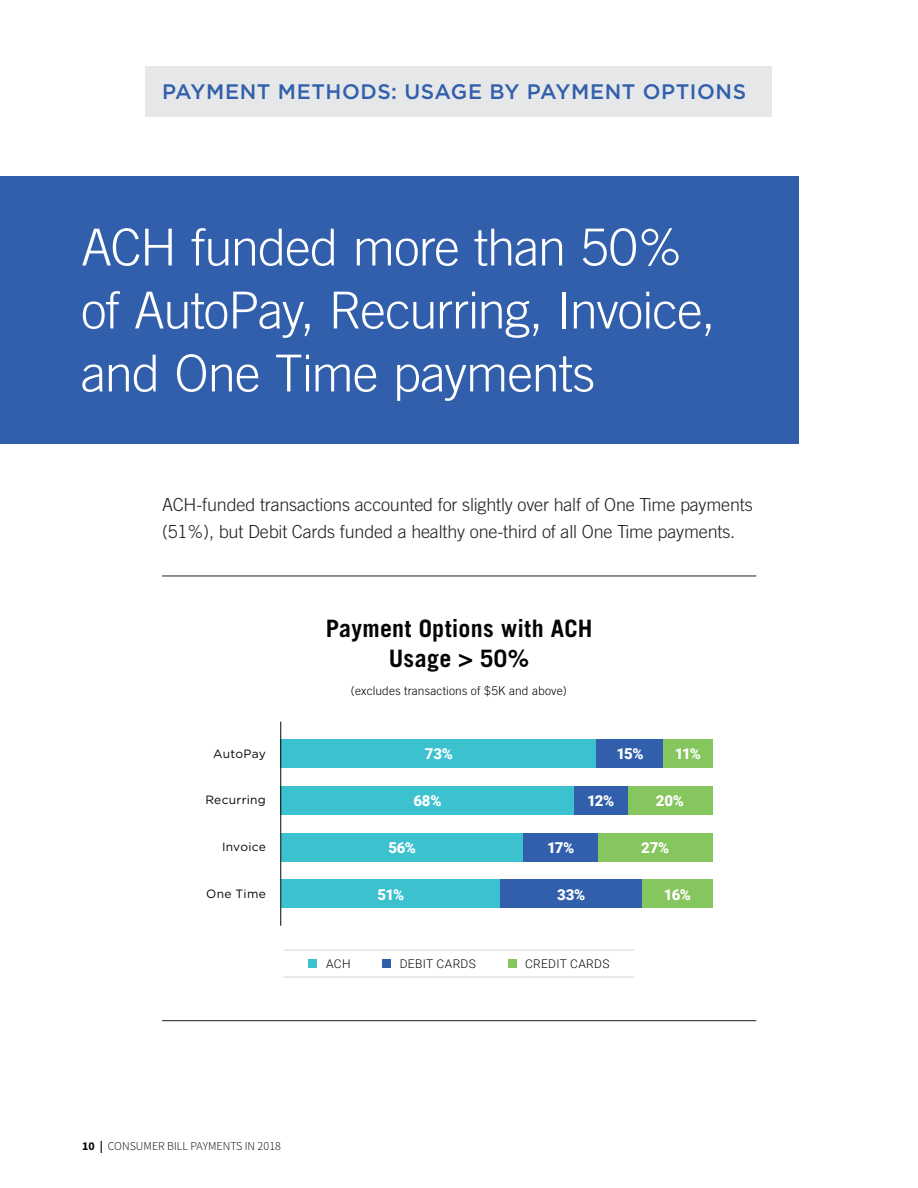
<style>
.page{position:relative;width:918px;height:1188px;background:#fff}
.page>*{position:absolute;margin:0;border:0;box-sizing:border-box;transform-origin:0 0}
.t1{font:300 51px/63px "Trade Gothic";letter-spacing:-.025em;color:#fff}
.t2{font:700 24px/30px "Trade Gothic";letter-spacing:.01em;color:#040503;text-align:center}
.t3{font:500 21px "Gotham";letter-spacing:.03em;color:#315fac}
.t4{font:300 18px/27px "Trade Gothic";letter-spacing:-.01em;color:#231f20}
.t5{font:900 15px "Roboto";letter-spacing:-.025em;color:#fff}
.t6{font:300 12px "Trade Gothic";letter-spacing:.01em;color:#040503}
.t7{font:12px "Gotham";letter-spacing:.02em;color:#040503}
.t8{font:300 12px "Source Sans Pro";color:#040705}
.t9{font:300 12px "Roboto";letter-spacing:.025em;color:#040503}
.s1{font-weight:700}
</style>
<div class="page">
<div style="left:146px;top:66px;width:626px;height:51px;background:#e6e7e9"></div>
<hr style="left:284px;top:950px;width:351px;height:1px;background:#d5d4d3">
<hr style="left:284px;top:977px;width:351px;height:1px;background:#d5d4d3">
<div style="left:382px;top:959px;width:9px;height:9px;background:#315fac"></div>
<div style="left:308px;top:959px;width:9px;height:9px;background:#3cc1ce"></div>
<div style="left:508px;top:959px;width:9px;height:9px;background:#85c65e"></div>
<div style="left:281px;top:739px;width:316px;height:29px;background:#3cc1ce"></div>
<div style="left:281px;top:786px;width:293px;height:29px;background:#3cc1ce"></div>
<div style="left:281px;top:833px;width:243px;height:28px;background:#3cc1ce"></div>
<div style="left:281px;top:879px;width:220px;height:29px;background:#3cc1ce"></div>
<div style="left:642px;top:879px;width:71px;height:29px;background:#85c65e"></div>
<div style="left:500px;top:879px;width:142px;height:29px;background:#315fac"></div>
<div style="left:598px;top:833px;width:115px;height:28px;background:#85c65e"></div>
<div style="left:524px;top:833px;width:74px;height:28px;background:#315fac"></div>
<div style="left:627px;top:786px;width:86px;height:29px;background:#85c65e"></div>
<div style="left:574px;top:786px;width:53px;height:29px;background:#315fac"></div>
<div style="left:663px;top:739px;width:50px;height:29px;background:#85c65e"></div>
<div style="left:597px;top:739px;width:66px;height:29px;background:#315fac"></div>
<hr style="left:280px;top:722px;width:1px;height:204px;background:#040705">
<hr style="left:162px;top:576px;width:594px;height:1px;background:#231f20">
<hr style="left:162px;top:1020px;width:594px;height:1px;background:#231f20">
<div style="left:0;top:176px;width:798px;height:268px;background:#315fac"></div>
<p class="t3" style="left:162px;top:79px;width:586px">PAYMENT METHODS: USAGE BY PAYMENT OPTIONS</p>
<p class="t1" style="left:81px;top:215px;width:636px">ACH funded more than 50% of AutoPay, Recurring, Invoice, and One Time payments</p>
<p class="t4" style="left:162px;top:491px;width:592px">ACH-funded transactions accounted for slightly over half of One Time payments (51%), but Debit Cards funded a healthy one-third of all One Time payments.</p>
<p class="t2" style="left:326px;top:613px;width:268px">Payment Options with ACH<br>Usage &gt; 50%</p>
<p class="t6" style="left:351px;top:683px;width:217px">(excludes transactions of $5K and above)</p>
<p class="t7" style="left:213px;top:747px;width:54px">AutoPay</p>
<p class="t5" style="left:616px;top:744px;width:29px">15%</p>
<p class="t5" style="left:675px;top:744px;width:28px">11%</p>
<p class="t7" style="left:205px;top:794px;width:62px">Recurring</p>
<p class="t7" style="left:222px;top:840px;width:45px">Invoice</p>
<p class="t7" style="left:206px;top:887px;width:61px">One Time</p>
<p class="t5" style="left:425px;top:744px;width:30px">73%</p>
<p class="t5" style="left:413px;top:790px;width:30px">68%</p>
<p class="t5" style="left:388px;top:837px;width:29px">56%</p>
<p class="t5" style="left:377px;top:884px;width:28px">51%</p>
<p class="t5" style="left:557px;top:884px;width:30px">33%</p>
<p class="t5" style="left:664px;top:884px;width:28px">16%</p>
<p class="t5" style="left:587px;top:790px;width:29px">12%</p>
<p class="t5" style="left:656px;top:790px;width:30px">20%</p>
<p class="t5" style="left:547px;top:837px;width:29px">17%</p>
<p class="t5" style="left:641px;top:837px;width:30px">27%</p>
<p class="t9" style="left:326px;top:955px;width:26px">ACH</p>
<p class="t9" style="left:400px;top:955px;width:78px">DEBIT CARDS</p>
<p class="t9" style="left:525px;top:955px;width:86px">CREDIT CARDS</p>
<p class="t8" style="left:82px;top:1139px;width:200px"><span class="s1">10 |</span> CONSUMER BILL PAYMENTS IN 2018</p>
</div>
